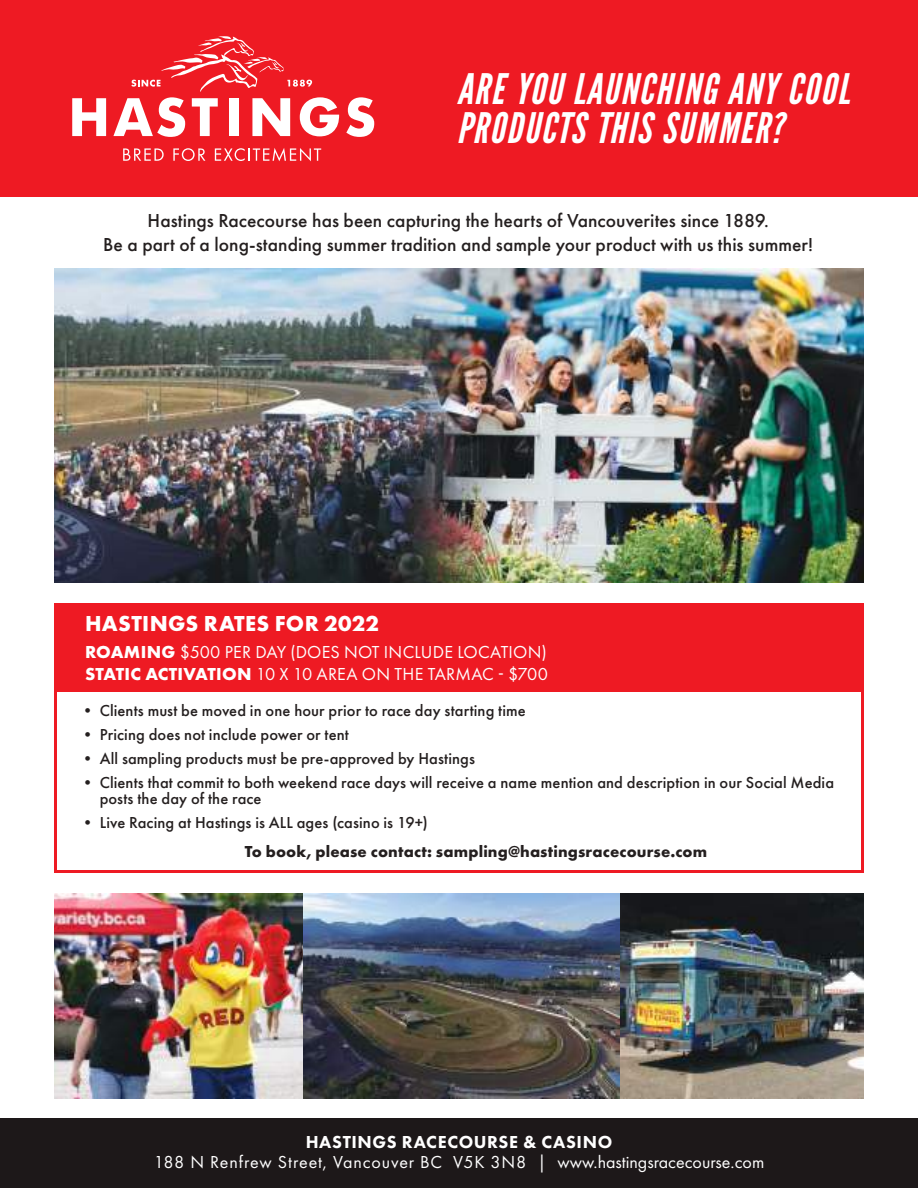
<style>
.page{position:relative;width:918px;height:1188px;background:#fff}
.page>*{position:absolute;margin:0;border:0;box-sizing:border-box;transform-origin:0 0}
.t1{font:italic 42px/39px "League Gothic";letter-spacing:.045em;color:#fff}
.t2{font:700 22.5px "Futura PT";letter-spacing:.01em;color:#fff}
.t3{font:500 19.5px/24px "Futura PT";color:#241f1f;text-align:center}
.t4{font:18px/21.3px "Futura PT";letter-spacing:.01em;color:#fff}
.t5{font:800 18px "Futura PT";letter-spacing:.035em;color:#fff}
.t6{font:500 16.5px/16.5px "Futura PT";letter-spacing:.005em;color:#241f1f}
.t7{font:700 16.5px "Futura PT";letter-spacing:.01em;color:#241f1f}
.s1{font-weight:700}
</style>
<div class="page">
<div style="left:0;top:0;width:918px;height:197px;background:#ee1a23"></div>
<div style="left:0;top:1119px;width:918px;height:69px;background:#1d1819"></div>
<img style="left:619px;top:894px;width:245px;height:204px">
<svg style="left:72px;top:98px;width:34px;height:38px"></svg>
<svg style="left:346px;top:97px;width:28px;height:40px"></svg>
<svg style="left:123px;top:148px;width:41px;height:13px"></svg>
<svg style="left:173px;top:148px;width:32px;height:13px"></svg>
<svg style="left:215px;top:148px;width:106px;height:13px"></svg>
<svg style="left:113px;top:36px;width:226px;height:101px"></svg>
<div style="left:54px;top:603px;width:810px;height:270px;border:3px solid #ee1a23"></div>
<div style="left:54px;top:603px;width:810px;height:88px;background:#ee1a23"></div>
<img style="left:54px;top:894px;width:250px;height:204px">
<img style="left:304px;top:894px;width:315px;height:204px">
<img style="left:54px;top:269px;width:810px;height:314px">
<h1 class="t1" style="left:457px;top:70px;width:394px">ARE YOU LAUNCHING ANY COOL<br>PRODUCTS THIS SUMMER?</h1>
<p class="t3" style="left:103px;top:209px;width:711px">Hastings Racecourse has been capturing the hearts of Vancouverites since 1889.<br>Be a part of a long-standing summer tradition and sample your product with us this summer!</p>
<h2 class="t2" style="left:85px;top:609px;width:295px">HASTINGS RATES FOR 2022</h2>
<p class="t4" style="left:85px;top:641px;width:464px"><span class="s1">ROAMING</span> $500 PER DAY (DOES NOT INCLUDE LOCATION)<br><span class="s1">STATIC ACTIVATION</span> 10 X 10 AREA ON THE TARMAC - $700</p>
<p class="t6" style="left:79px;top:702px;width:448px">• Clients must be moved in one hour prior to race day starting time</p>
<p class="t6" style="left:79px;top:726px;width:271px">• Pricing does not include power or tent</p>
<p class="t6" style="left:79px;top:750px;width:397px">• All sampling products must be pre-approved by Hastings</p>
<p class="t6" style="left:100px;top:774px;width:736px;text-indent:-20px">• Clients that commit to both weekend race days will receive a name mention and description in our Social Media posts the day of the race</p>
<p class="t6" style="left:79px;top:815px;width:350px">• Live Racing at Hastings is ALL ages (casino is 19+)</p>
<p class="t7" style="left:245px;top:841px;width:464px">To book, please contact: sampling@hastingsracecourse.com</p>
<p class="t5" style="left:306px;top:1131px;width:308px">HASTINGS RACECOURSE &amp; CASINO</p>
<p class="t4" style="left:154px;top:1151px;width:612px">188 N Renfrew Street, Vancouver BC V5K 3N8 | www.hastingsracecourse.com</p>
</div>
